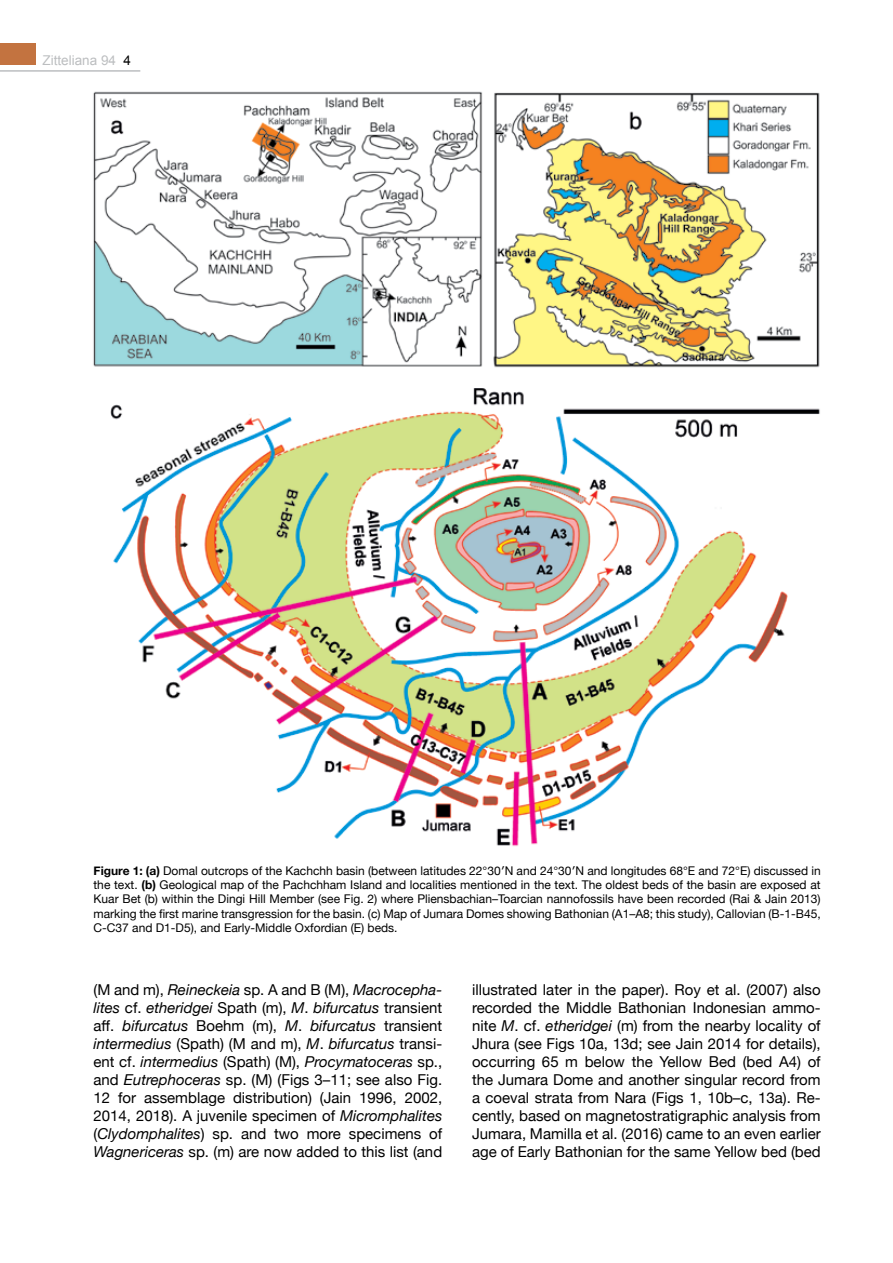
<style>
.page{position:relative;width:893px;height:1263px;background:#fff}
.page>*{position:absolute;margin:0;border:0;box-sizing:border-box;transform-origin:0 0}
.t1{font:15px/18px "Helvetica Neue";color:#000;text-align:justify}
.t2{font:13.5px "Arial";color:#bcbec0}
.t3{font:12px/14.4px "Helvetica Neue";color:#000;text-align:justify}
.s1{color:#000}
.s2{font-weight:700}
.s3{font-style:italic}
</style>
<div class="page">
<div style="left:0;top:43px;width:36px;height:22px;background:#c37340"></div>
<hr style="left:0;top:70px;width:140px;height:2px;background:#bcbec0">
<img style="left:93px;top:91px;width:727px;height:756px">
<p class="t2" style="left:43px;top:52px;width:90px">Zitteliana 94 <span class="s1">4</span></p>
<p class="t3" style="left:94px;top:864px;width:729px"><span class="s2">Figure 1: (a)</span> Domal outcrops of the Kachchh basin (between latitudes 22°30′N and 24°30′N and longitudes 68°E and 72°E) discussed in the text. <span class="s2">(b)</span> Geological map of the Pachchham Island and localities mentioned in the text. The oldest beds of the basin are exposed at Kuar Bet (b) within the Dingi Hill Member (see Fig. 2) where Pliensbachian–Toarcian nannofossils have been recorded (Rai &amp; Jain 2013) marking the first marine transgression for the basin. (c) Map of Jumara Domes showing Bathonian (A1–A8; this study), Callovian (B-1-B45, C-C37 and D1-D5), and Early-Middle Oxfordian (E) beds.</p>
<p class="t1" style="left:94px;top:982px;width:350px">(M and m), <span class="s3">Reineckeia</span> sp. A and B (M), <span class="s3">Macrocepha&shy;lites</span> cf. <span class="s3">etheridgei</span> Spath (m), <span class="s3">M</span>. <span class="s3">bifurcatus</span> transient aff. <span class="s3">bifurcatus</span> Boehm (m), <span class="s3">M</span>. <span class="s3">bifurcatus</span> transient <span class="s3">intermedius</span> (Spath) (M and m), <span class="s3">M</span>. <span class="s3">bifurcatus</span> transi&shy;ent cf. <span class="s3">intermedius</span> (Spath) (M), <span class="s3">Procymatoceras</span> sp., and <span class="s3">Eutrephoceras</span> sp. (M) (Figs 3–11; see also Fig.<br>12 for assemblage distribution) (Jain 1996, 2002, 2014, 2018). A juvenile specimen of <span class="s3">Micromphalites </span>(<span class="s3">Clydomphalites</span>) sp. and two more specimens of <span class="s3">Wagnericeras</span> sp. (m) are now added to this list (and</p>
<p class="t1" style="left:472px;top:982px;width:350px">illustrated later in the paper). Roy et al. (2007) also recorded the Middle Bathonian Indonesian ammo&shy;nite <span class="s3">M</span>. cf. <span class="s3">etheridgei</span> (m) from the nearby locality of Jhura (see Figs 10a, 13d; see Jain 2014 for details), occurring 65 m below the Yellow Bed (bed A4) of the Jumara Dome and another singular record from a coeval strata from Nara (Figs 1, 10b–c, 13a). Re&shy;cently, based on magnetostratigraphic analysis from Jumara, Mamilla et al. (2016) came to an even earlier age of Early Bathonian for the same Yellow bed (bed</p>
</div>
